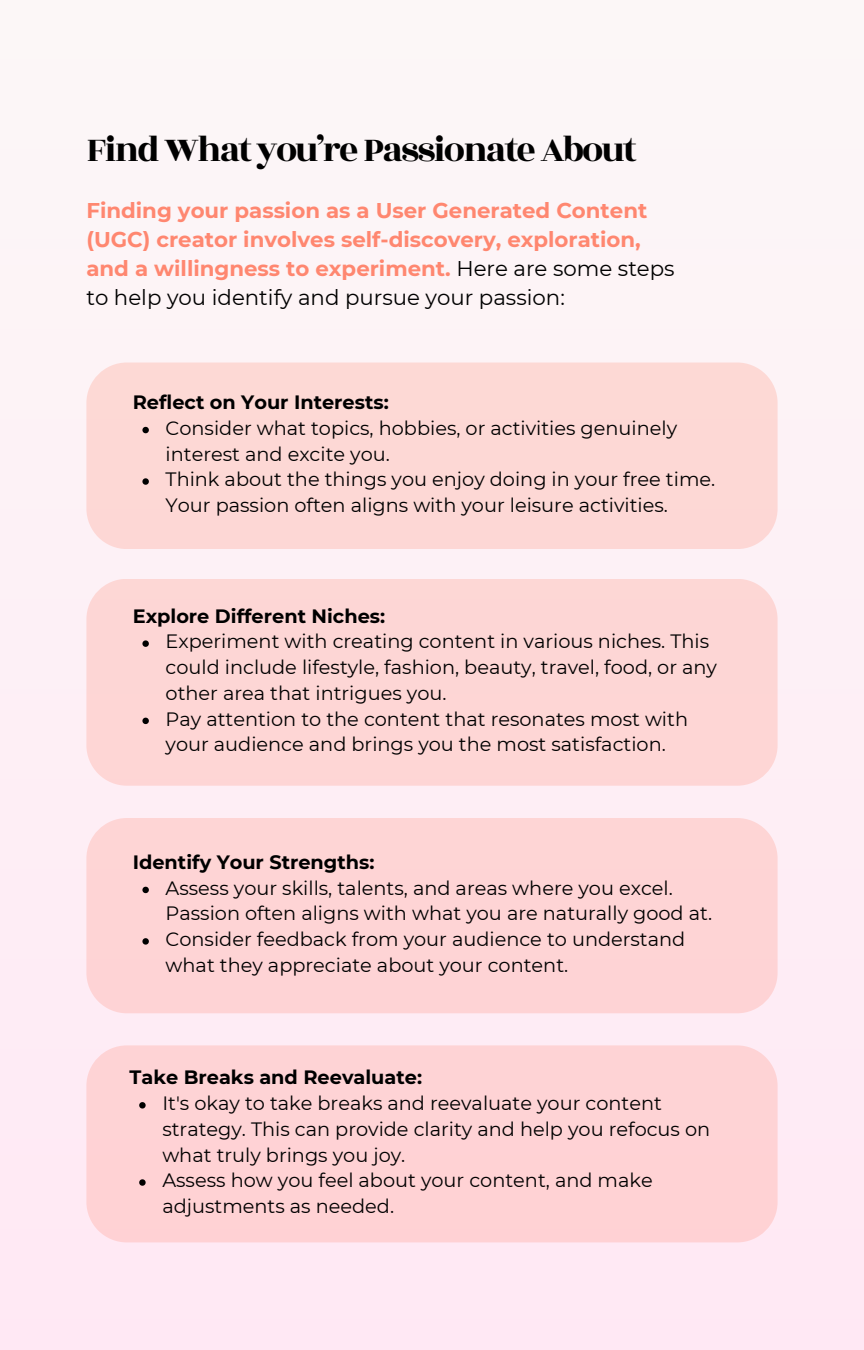
<style>
.page{position:relative;width:864px;height:1350px;background:#fdf3f6}
.page>*{position:absolute;margin:0;border:0;box-sizing:border-box;transform-origin:0 0}
.t1{font:37.8px "Rozha One";letter-spacing:-.05em;color:#000}
.t2{font:700 21.38px/28.8px "Montserrat";color:#ff8770}
.t3{font:19.35px/25.7px "Montserrat";color:#000}
.t4{font:700 19.35px "Montserrat";color:#000}
.s1{font-weight:400;color:#000}
</style>
<div class="page">
<div style="left:86px;top:362px;width:691px;height:187px;background:#fdd8d5"></div>
<svg style="left:142px;top:427px;width:7px;height:6px"></svg>
<svg style="left:142px;top:478px;width:7px;height:7px"></svg>
<div style="left:86px;top:579px;width:692px;height:207px;background:#fdd6d5"></div>
<svg style="left:142px;top:640px;width:7px;height:7px"></svg>
<svg style="left:142px;top:718px;width:7px;height:6px"></svg>
<div style="left:86px;top:818px;width:692px;height:195px;background:#fed4d5"></div>
<svg style="left:142px;top:887px;width:7px;height:6px"></svg>
<svg style="left:142px;top:938px;width:7px;height:7px"></svg>
<div style="left:86px;top:1045px;width:692px;height:197px;background:#ffd2d5"></div>
<svg style="left:139px;top:1102px;width:7px;height:7px"></svg>
<svg style="left:139px;top:1179px;width:7px;height:7px"></svg>
<h1 class="t1" style="left:86px;top:123px;width:552px">Find What you’re Passionate About</h1>
<p class="t2" style="left:86px;top:196px;width:590px">Finding your passion as a User Generated Content (UGC) creator involves self-discovery, exploration, and a willingness to experiment. <span class="s1">Here are some steps to help you identify and pursue your passion:</span></p>
<h2 class="t4" style="left:133px;top:390px;width:257px">Reflect on Your Interests:</h2>
<p class="t3" style="left:166px;top:415px;width:513px">Consider what topics, hobbies, or activities genuinely interest and excite you.</p>
<p class="t3" style="left:166px;top:467px;width:551px">Think about the things you enjoy doing in your free time.<br>Your passion often aligns with your leisure activities.</p>
<h2 class="t4" style="left:133px;top:604px;width:254px">Explore Different Niches:</h2>
<p class="t3" style="left:166px;top:629px;width:553px">Experiment with creating content in various niches. This could include lifestyle, fashion, beauty, travel, food, or any other area that intrigues you.</p>
<p class="t3" style="left:166px;top:706px;width:524px">Pay attention to the content that resonates most with your audience and brings you the most satisfaction.</p>
<h2 class="t4" style="left:133px;top:850px;width:243px">Identify Your Strengths:</h2>
<p class="t3" style="left:166px;top:875px;width:548px">Assess your skills, talents, and areas where you excel.<br>Passion often aligns with what you are naturally good at.</p>
<p class="t3" style="left:166px;top:926px;width:521px">Consider feedback from your audience to understand what they appreciate about your content.</p>
<h2 class="t4" style="left:130px;top:1066px;width:294px">Take Breaks and Reevaluate:</h2>
<p class="t3" style="left:162px;top:1090px;width:549px">It's okay to take breaks and reevaluate your content strategy. This can provide clarity and help you refocus on what truly brings you joy.</p>
<p class="t3" style="left:162px;top:1168px;width:492px">Assess how you feel about your content, and make adjustments as needed.</p>
</div>
